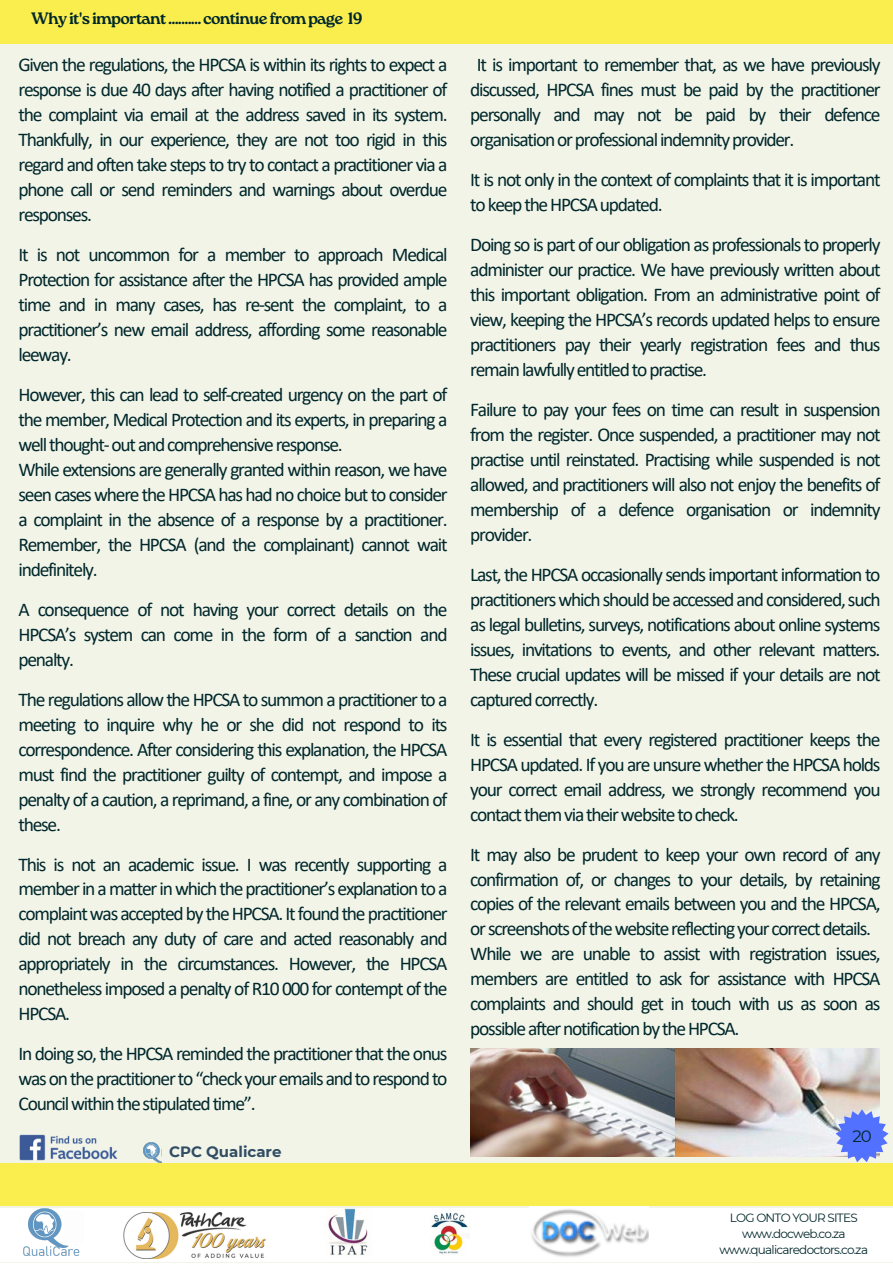
<style>
.page{position:relative;width:893px;height:1264px;background:#fff}
.page>*{position:absolute;margin:0;border:0;box-sizing:border-box;transform-origin:0 0}
.t1{font:19.5px/25px "Calibri";letter-spacing:-.065em;color:#00272b;text-align:justify}
.t2{font:700 16.5px "Roca One";letter-spacing:-.05em;color:#00272b}
.t3{font:16.5px "Montserrat";color:#00272b}
.t4{font:700 15px "Montserrat";color:#304d64}
.t5{font:12px "Montserrat";letter-spacing:-.065em;color:#00272b}
</style>
<div class="page">
<div style="left:0;top:0;width:892px;height:1262px;background:#f2f4e8"></div>
<div style="left:0;top:1163px;width:892px;height:42px;background:#faee4f"></div>
<div style="left:0;top:1208px;width:892px;height:54px;background:#fff"></div>
<img style="left:530px;top:1206px;width:118px;height:51px">
<img style="left:431px;top:1212px;width:37px;height:42px">
<img style="left:328px;top:1208px;width:40px;height:47px">
<img style="left:123px;top:1212px;width:143px;height:46px">
<img style="left:470px;top:1048px;width:409px;height:108px">
<svg style="left:835px;top:1109px;width:53px;height:53px"></svg>
<img style="left:29px;top:1208px;width:33px;height:36px">
<img style="left:23px;top:1244px;width:57px;height:11px">
<div style="left:0;top:0;width:892px;height:43px;background:#faee4f"></div>
<img style="left:19px;top:1134px;width:99px;height:27px">
<img style="left:143px;top:1142px;width:18px;height:20px">
<p class="t2" style="left:31px;top:8px;width:333px">Whyit'simportant..........continuefrompage 19</p>
<p class="t1" style="left:19px;top:53px;width:430px">Given the regulations, the HPCSA is within its rights to expect a response is due 40 days after having notified a practitioner of the complaint via email at the address saved in its system.<br>Thankfully, in our experience, they are not too rigid in this regard and often take steps to try to contact a practitioner via a phone call or send reminders and warnings about overdue responses.</p>
<p class="t1" style="left:19px;top:243px;width:430px">It is not uncommon for a member to approach Medical Protection for assistance after the HPCSA has provided ample time and in many cases, has re-sent the complaint, to a practitioner’s new email address, affording some reasonable leeway.</p>
<p class="t1" style="left:19px;top:383px;width:430px">However, this can lead to self-created urgency on the part of the member, Medical Protection and its experts, in preparing a well thought- out and comprehensive response.</p>
<p class="t1" style="left:19px;top:458px;width:430px">While extensions are generally granted within reason, we have seen cases where the HPCSA has had no choice but to consider a complaint in the absence of a response by a practitioner.<br>Remember, the HPCSA (and the complainant) cannot wait indefinitely.</p>
<p class="t1" style="left:19px;top:598px;width:430px">A consequence of not having your correct details on the HPCSA’s system can come in the form of a sanction and penalty.</p>
<p class="t1" style="left:19px;top:688px;width:430px">The regulations allow the HPCSA to summon a practitioner to a meeting to inquire why he or she did not respond to its correspondence. After considering this explanation, the HPCSA must find the practitioner guilty of contempt, and impose a penalty of a caution, a reprimand, a fine, or any combination of these.</p>
<p class="t1" style="left:19px;top:853px;width:430px">This is not an academic issue. I was recently supporting a member in a matter in which the practitioner’s explanation to a complaint was accepted by the HPCSA. It found the practitioner did not breach any duty of care and acted reasonably and appropriately in the circumstances. However, the HPCSA nonetheless imposed a penalty of R10 000 for contempt of the HPCSA.</p>
<p class="t1" style="left:19px;top:1043px;width:430px">In doing so, the HPCSA reminded the practitioner that the onus was on the practitioner to “check your emails and to respond to Council within the stipulated time”.</p>
<p class="t4" style="left:169px;top:1142px;width:114px">CPC Qualicare</p>
<p class="t1" style="left:470px;top:53px;width:412px;text-indent:6px">It is important to remember that, as we have previously discussed, HPCSA fines must be paid by the practitioner personally and may not be paid by their defence organisation or professional indemnity provider.</p>
<p class="t1" style="left:470px;top:168px;width:412px">It is not only in the context of complaints that it is important to keep the HPCSA updated.</p>
<p class="t1" style="left:470px;top:233px;width:412px">Doing so is part of our obligation as professionals to properly administer our practice. We have previously written about this important obligation. From an administrative point of view, keeping the HPCSA’s records updated helps to ensure practitioners pay their yearly registration fees and thus remain lawfully entitled to practise.</p>
<p class="t1" style="left:470px;top:398px;width:412px">Failure to pay your fees on time can result in suspension from the register. Once suspended, a practitioner may not practise until reinstated. Practising while suspended is not allowed, and practitioners will also not enjoy the benefits of membership of a defence organisation or indemnity provider.</p>
<p class="t1" style="left:470px;top:563px;width:412px">Last, the HPCSA occasionally sends important information to practitioners which should be accessed and considered, such as legal bulletins, surveys, notifications about online systems issues, invitations to events, and other relevant matters.<br>These crucial updates will be missed if your details are not captured correctly.</p>
<p class="t1" style="left:470px;top:728px;width:412px">It is essential that every registered practitioner keeps the HPCSA updated. If you are unsure whether the HPCSA holds your correct email address, we strongly recommend you contact them via their website to check.</p>
<p class="t1" style="left:470px;top:843px;width:412px">It may also be prudent to keep your own record of any confirmation of, or changes to your details, by retaining copies of the relevant emails between you and the HPCSA, or screenshots of the website reflecting your correct details.</p>
<p class="t1" style="left:470px;top:943px;width:412px">While we are unable to assist with registration issues, members are entitled to ask for assistance with HPCSA complaints and should get in touch with us as soon as possible after notification by the HPCSA.</p>
<p class="t3" style="left:852px;top:1125px;width:21px">20</p>
<p class="t5" style="left:729px;top:1210px;width:129px">LOG ONTO YOUR SITES</p>
<p class="t5" style="left:742px;top:1226px;width:105px">www.docweb.co.za</p>
<p class="t5" style="left:719px;top:1242px;width:150px">www.qualicaredoctors.co.za</p>
</div>
